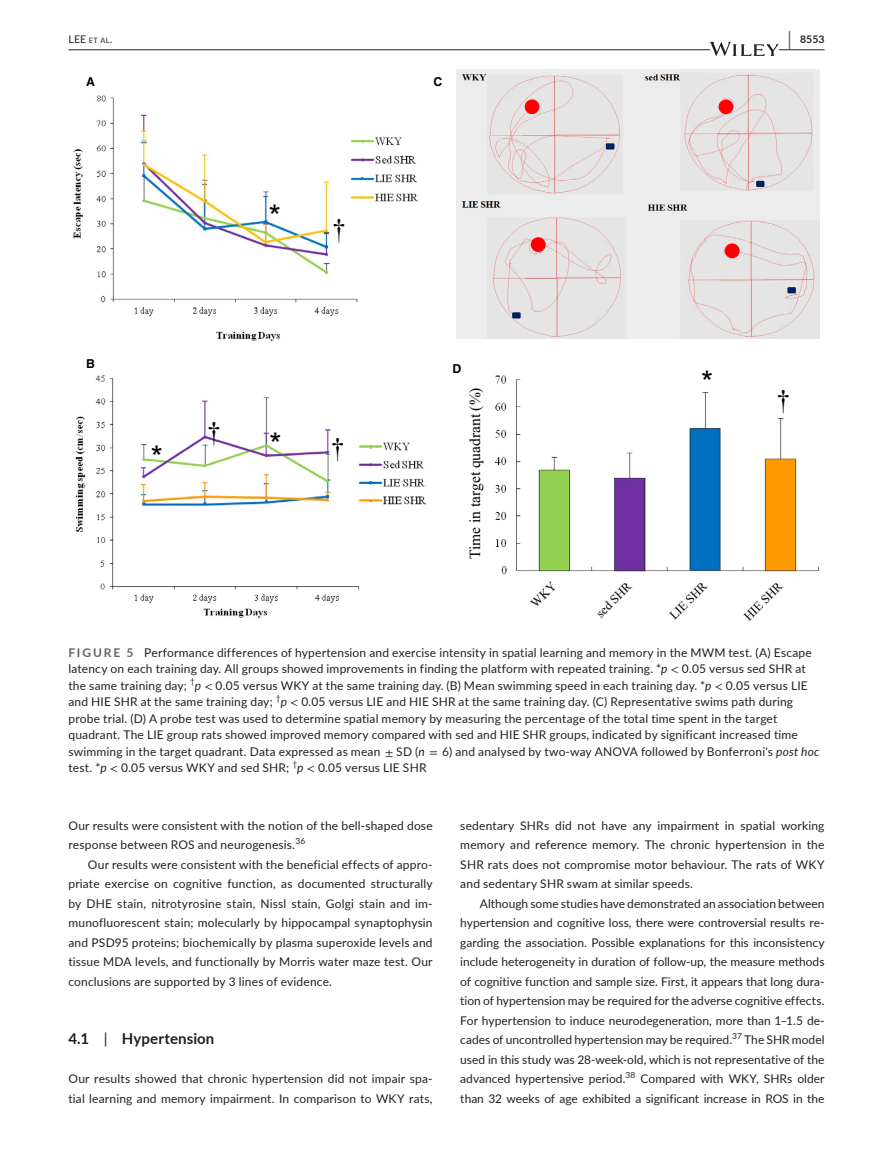
<style>
.page{position:relative;width:893px;height:1174px;background:#fff}
.page>*{position:absolute;margin:0;border:0;box-sizing:border-box;transform-origin:0 0}
.t1{font:30.9px "Arial";color:#000}
.t2{font:26.55px "Times New Roman";color:#000}
.t3{font:15.45px "Times New Roman";color:#000}
.t4{font:700 15px "Lato";letter-spacing:.01em;color:#231f20}
.t5{font:700 12.3px "Helvetica";color:#000}
.t6{font:12px/19.5px "Lato";letter-spacing:.015em;color:#231f20}
.t7{font:10.5px "Lato";color:#231f20}
.t8{font:700 10.5px "Lato";color:#231f20}
.t9{font:8.4px "Lato";color:#231f20}
.s1{font-size:7.35px}
.s2{font-size:19.5px}
.s3{font-family:"Times New Roman";font-size:26.55px}
.s4{font-weight:700;color:#636366}
.s5{font-style:italic}
.s6{font-family:"STIX"}
.s7{font-weight:400}
</style>
<div class="page">
<hr style="left:68px;top:49px;width:756px;height:1px;background:#231f20">
<svg style="left:710px;top:42px;width:69px;height:14px"></svg>
<img style="left:73px;top:95px;width:345px;height:246px">
<img style="left:75px;top:375px;width:351px;height:243px">
<img style="left:457px;top:69px;width:363px;height:269px">
<img style="left:494px;top:375px;width:325px;height:247px">
<div style="left:526px;top:101px;width:12px;height:12px;background:#f00;border-radius:50%"></div>
<div style="left:525px;top:99px;width:14px;height:15px;border:2px solid #f00;border-radius:50%"></div>
<div style="left:720px;top:101px;width:12px;height:12px;background:#f00;border-radius:50%"></div>
<div style="left:718px;top:99px;width:15px;height:15px;border:2px solid #f00;border-radius:50%"></div>
<div style="left:726px;top:244px;width:12px;height:13px;background:#f00;border-radius:50%"></div>
<div style="left:725px;top:243px;width:15px;height:15px;border:2px solid #f00;border-radius:50%"></div>
<div style="left:532px;top:238px;width:12px;height:13px;background:#f00;border-radius:50%"></div>
<div style="left:531px;top:237px;width:15px;height:15px;border:2px solid #f00;border-radius:50%"></div>
<svg style="left:606px;top:143px;width:8px;height:6px"></svg>
<div style="left:756px;top:181px;width:8px;height:6px;background:#002060;border:2px solid #002060"></div>
<svg style="left:512px;top:312px;width:9px;height:6px"></svg>
<svg style="left:787px;top:287px;width:9px;height:6px"></svg>
<p class="t7" style="left:68px;top:31px;width:45px">LEE <span class="s1">et al</span>.</p>
<p class="t8" style="left:789px;top:31px;width:37px"><span class="s2">|</span> 8553</p>
<p class="t5" style="left:86px;top:74px;width:10px">A</p>
<p class="t5" style="left:434px;top:74px;width:10px">C</p>
<p class="t5" style="left:86px;top:356px;width:10px">B</p>
<h1 class="t1" style="left:269px;top:196px;width:13px">*</h1>
<h2 class="t2" style="left:332px;top:210px;width:15px">†</h2>
<h1 class="t1" style="left:151px;top:436px;width:13px">*</h1>
<h2 class="t2" style="left:207px;top:413px;width:15px">†</h2>
<h1 class="t1" style="left:270px;top:424px;width:76px">* <span class="s3">†</span></h1>
<p class="t5" style="left:452px;top:361px;width:10px">D</p>
<p class="t3" style="left:465px;top:559px;width:173px;rotate:-90deg">Time in target quadrant (%)</p>
<h1 class="t1" style="left:701px;top:361px;width:13px">*</h1>
<h2 class="t2" style="left:777px;top:381px;width:15px">†</h2>
<p class="t6" style="left:68px;top:643px;width:745px;line-height:16.5px"><span class="s4">FIGURE 5</span> Performance differences of hypertension and exercise intensity in spatial learning and memory in the MWM test. (A) Escape latency on each training day. All groups showed improvements in finding the platform with repeated training. *<span class="s5">p</span> <span class="s6">&lt;</span> 0.05 versus sed SHR at the same training day;</p>
<p class="t9" style="left:190px;top:675px;width:6px">†</p>
<p class="t6" style="left:68px;top:676px;width:741px;line-height:16.5px;text-indent:126px"><span class="s5">p</span> <span class="s6">&lt;</span> 0.05 versus WKY at the same training day. (B) Mean swimming speed in each training day. *<span class="s5">p</span> <span class="s6">&lt;</span> 0.05 versus LIE and HIE SHR at the same training day;</p>
<p class="t9" style="left:276px;top:691px;width:6px">†</p>
<p class="t6" style="left:68px;top:693px;width:753px;line-height:16.5px;text-indent:212px"><span class="s5">p</span> <span class="s6">&lt;</span> 0.05 versus LIE and HIE SHR at the same training day. (C) Representative swims path during probe trial. (D) A probe test was used to determine spatial memory by measuring the percentage of the total time spent in the target quadrant. The LIE group rats showed improved memory compared with sed and HIE SHR groups, indicated by significant increased time swimming in the target quadrant. Data expressed as mean <span class="s6">±</span> SD (<span class="s5">n</span> <span class="s6">=</span> 6) and analysed by two-way ANOVA followed by Bonferroni's <span class="s5">post hoc </span>test. *<span class="s5">p</span> <span class="s6">&lt;</span> 0.05 versus WKY and sed SHR;</p>
<p class="t9" style="left:292px;top:757px;width:6px">†</p>
<p class="t6" style="left:297px;top:757px;width:131px"><span class="s5">p</span> <span class="s6">&lt;</span> 0.05 versus LIE SHR</p>
<p class="t6" style="left:68px;top:815px;width:366px">Our results were consistent with the notion of the bell-shaped dose response between ROS and neurogenesis.</p>
<p class="t9" style="left:295px;top:835px;width:11px">36</p>
<p class="t6" style="left:68px;top:854px;width:366px;text-align:justify;text-indent:20px">Our results were consistent with the beneficial effects of appro&shy;priate exercise on cognitive function, as documented structurally by DHE stain, nitrotyrosine stain, Nissl stain, Golgi stain and im&shy;munofluorescent stain; molecularly by hippocampal synaptophysin and PSD95 proteins; biochemically by plasma superoxide levels and tissue MDA levels, and functionally by Morris water maze test. Our conclusions are supported by 3 lines of evidence.</p>
<p class="t4" style="left:68px;top:1028px;width:147px">4.1 <span class="s7">|</span> Hypertension</p>
<p class="t6" style="left:68px;top:1068px;width:366px">Our results showed that chronic hypertension did not impair spa&shy;tial learning and memory impairment. In comparison to WKY rats,</p>
<p class="t6" style="left:460px;top:815px;width:366px;text-align:justify">sedentary SHRs did not have any impairment in spatial working memory and reference memory. The chronic hypertension in the SHR rats does not compromise motor behaviour. The rats of WKY and sedentary SHR swam at similar speeds.</p>
<p class="t6" style="left:460px;top:893px;width:366px;text-align:justify;text-indent:20px">Although some studies have demonstrated an association between hypertension and cognitive loss, there were controversial results re&shy;garding the association. Possible explanations for this inconsistency include heterogeneity in duration of follow-up, the measure methods of cognitive function and sample size. First, it appears that long dura&shy;tion of hypertension may be required for the adverse cognitive effects.<br>For hypertension to induce neurodegeneration, more than 1–1.5 de&shy;cades of uncontrolled hypertension may be required.<sup>37</sup> The SHR model used in this study was 28-week-old, which is not representative of the advanced hypertensive period.<sup>38</sup> Compared with WKY, SHRs older than 32 weeks of age exhibited a significant increase in ROS in the</p>
</div>
